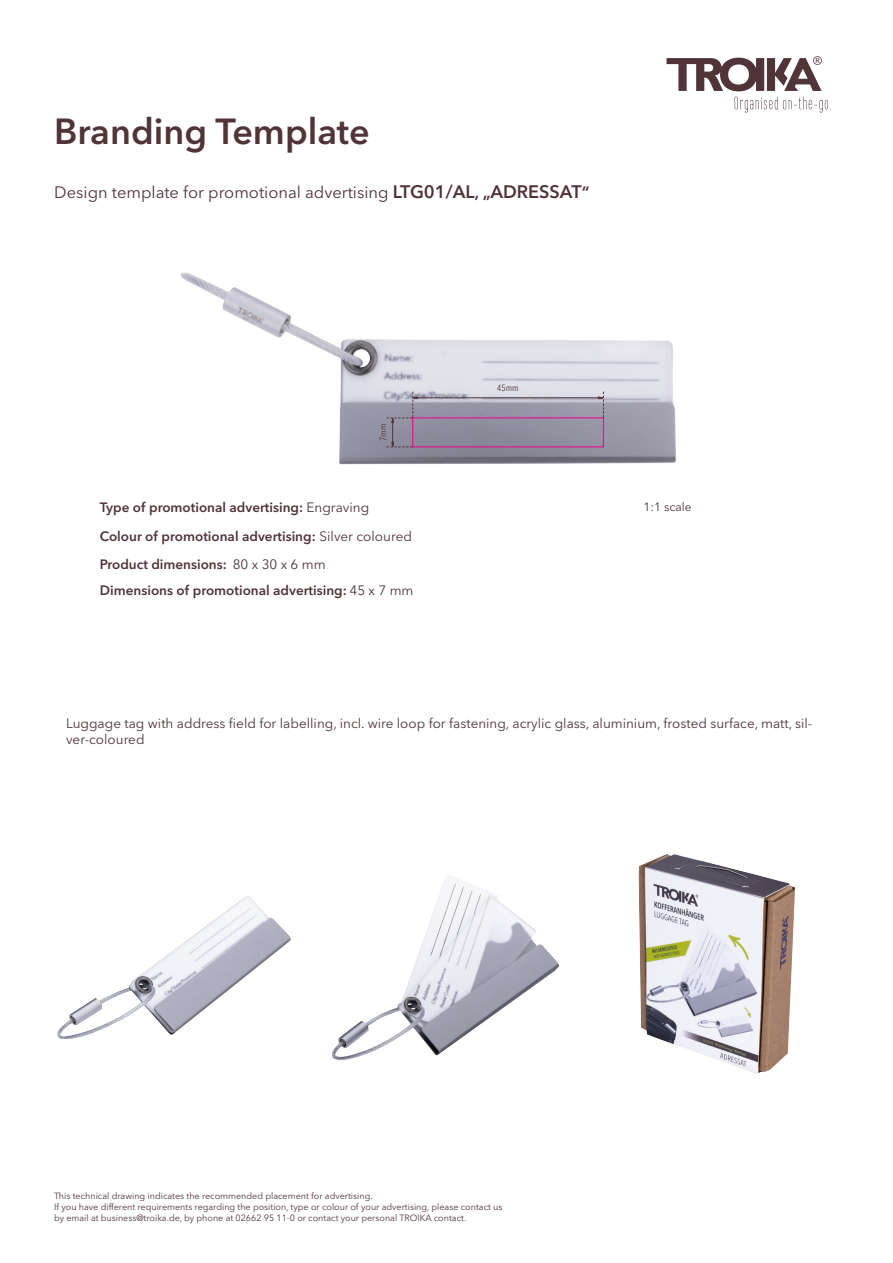
<style>
.page{position:relative;width:893px;height:1263px;background:#fff}
.page>*{position:absolute;margin:0;border:0;box-sizing:border-box;transform-origin:0 0}
.t1{font:600 36px "Avenir Next LT Pro";color:#503438}
.t2{font:16.5px "Avenir Next LT Pro";color:#503438}
.t3{font:600 13.5px/28.5px "Avenir Next LT Pro";color:#503438}
.t4{font:13.5px/16.2px "Avenir Next LT Pro";color:#503438}
.t5{font:12px "Avenir Next LT Pro";color:#503438}
.t6{font:9px/10.8px "Avenir Next LT Pro";color:#503438}
.t7{font:condensed 9px "Avenir Next LT Pro";color:#503438}
.s1{font-weight:600;font-size:18px}
.s2{font-weight:600}
.s3{font-weight:400}
</style>
<div class="page">
<svg style="left:667px;top:56px;width:155px;height:35px"></svg>
<svg style="left:734px;top:97px;width:97px;height:16px"></svg>
<img style="left:57px;top:896px;width:234px;height:144px">
<img style="left:332px;top:876px;width:227px;height:184px">
<img style="left:639px;top:854px;width:156px;height:220px">
<img style="left:181px;top:273px;width:495px;height:191px">
<div style="left:412px;top:417px;width:192px;height:30px;border:1px solid #ed028c"></div>
<hr style="left:416px;top:397px;width:185px;height:1px;background:#503438">
<svg style="left:598px;top:392px;width:6px;height:25px"></svg>
<svg style="left:386px;top:392px;width:32px;height:55px;background:#9790a2"></svg>
<h1 class="t1" style="left:54px;top:110px;width:317px">Branding Template</h1>
<h2 class="t2" style="left:54px;top:182px;width:536px">Design template for promotional advertising <span class="s1">LTG01/AL</span><span class="s2">, „</span><span class="s1">ADRESSAT</span><span class="s2">“</span></h2>
<p class="t7" style="left:378px;top:441px;width:19px;rotate:-90deg">7mm</p>
<p class="t7" style="left:497px;top:383px;width:23px">45mm</p>
<h3 class="t3" style="left:100px;top:493px;width:314px">Type of promotional advertising: <span class="s3">Engraving<br></span>Colour of promotional advertising: <span class="s3">Silver coloured<br></span>Product dimensions: <span class="s3">80 x 30 x 6 mm</span></h3>
<h3 class="t5" style="left:643px;top:500px;width:50px">1:1 scale</h3>
<h3 class="t3" style="left:100px;top:576px;width:315px">Dimensions of promotional advertising: <span class="s3">45 x 7 mm</span></h3>
<h3 class="t4" style="left:66px;top:715px;width:748px">Luggage tag with address field for labelling, incl. wire loop for fastening, acrylic glass, aluminium, frosted surface, matt, sil&shy;ver-coloured</h3>
<p class="t6" style="left:54px;top:1191px;width:450px">This technical drawing indicates the recommended placement for advertising.<br>If you have different requirements regarding the position, type or colour of your advertising, please contact us by email at business@troika.de, by phone at 02662 95 11-0 or contact your personal TROIKA contact.</p>
</div>
